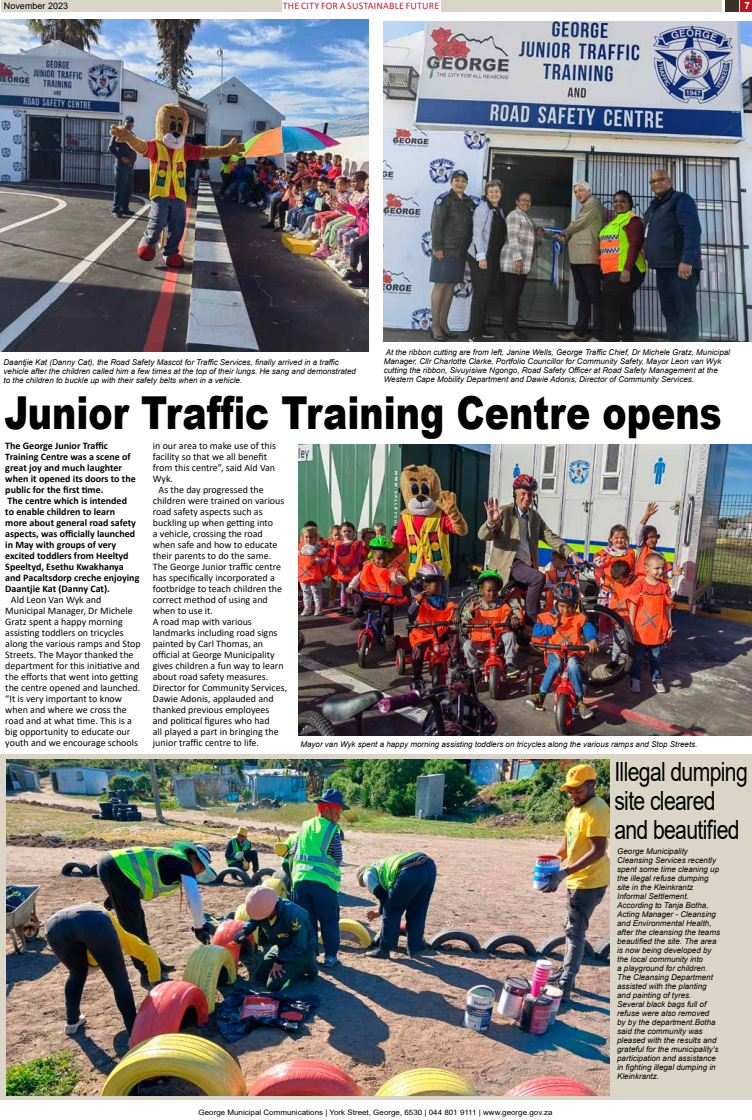
<style>
.page{position:relative;width:752px;height:1120px;background:#fff}
.page>*{position:absolute;margin:0;border:0;box-sizing:border-box;transform-origin:0 0}
.t1{font:900 45.4px "Arial";color:#000;scale:.8 1}
.t2{font:26.4px/29px "Arial";letter-spacing:-.03em;color:#000;scale:.8 1}
.t3{font:10px/11px "Calibri";color:#000}
.t4{font:700 10px/11px "Calibri";color:#000}
.t5{font:10px "Calibri";letter-spacing:.02em;color:#c61c2a}
.t6{font:700 10px "Arial";color:#fff}
.t7{font:9px "Arial";color:#000}
.t8{font:italic 8px/9px "Arial";color:#000}
.t9{font:7.4px "Arial";color:#000;scale:1.08 1}
</style>
<div class="page">
<div style="left:0;top:754px;width:751px;height:346px;background:#dbd5c7"></div>
<div style="left:441px;top:0;width:280px;height:11px;background:#dbd5c7"></div>
<div style="left:1px;top:0;width:280px;height:11px;background:#dbd5c7"></div>
<div style="left:724px;top:0;width:14px;height:11px;background:#3b3126"></div>
<div style="left:740px;top:0;width:11px;height:11px;background:#bb1420"></div>
<img style="left:6px;top:759px;width:603px;height:337px">
<img style="left:298px;top:444px;width:453px;height:292px">
<img style="left:0;top:20px;width:369px;height:332px">
<img style="left:383px;top:21px;width:368px;height:321px">
<p class="t7" style="left:4px;top:-1px;width:66px">November 2023</p>
<p class="t5" style="left:283px;top:-1px;width:100px">The City for a sustainable</p>
<p class="t5" style="left:405px;top:-1px;width:29px">future</p>
<p class="t6" style="left:744px;top:-1px;width:7px">7</p>
<p class="t8" style="left:4px;top:357px;width:354px">Daantjie Kat (Danny Cat), the Road Safety Mascot for Traffic Services, finally arrived in a traffic vehicle after the children called him a few times at the top of their lungs. He sang and demonstrated to the children to buckle up with their safety belts when in a vehicle.</p>
<p class="t8" style="left:383px;top:348px;width:347px">At the ribbon cutting are from left, Janine Wells, George Traffic Chief, Dr Michele Gratz, Municipal Manager, Cllr Charlotte Clarke, Portfolio Councillor for Community Safety, Mayor Leon van Wyk cutting the ribbon, Sivuyisiwe Ngongo, Road Safety Officer at Road Safety Management at the Western Cape Mobility Department and Dawie Adonis, Director of Community Services.</p>
<h1 class="t1" style="left:5px;top:379px;width:897px">Junior Traffic Training Centre opens</h1>
<p class="t4" style="left:5px;top:440px;width:135px">The George Junior Traffic<br>Training Centre was a scene of great joy and much laughter when it opened its doors to the public for the first time.<br>The centre which is intended<br>to enable children to learn more about general road safety aspects, was officially launched in May with groups of very excited toddlers from Heeltyd<br>Speeltyd, Esethu Kwakhanya and Pacaltsdorp creche enjoying<br>Daantjie Kat (Danny Cat).</p>
<p class="t3" style="left:5px;top:594px;width:137px;text-indent:6px">Ald Leon Van Wyk and<br>Municipal Manager, Dr Michele<br>Gratz spent a happy morning assisting toddlers on tricycles along the various ramps and Stop<br>Streets. The Mayor thanked the department for this initiative and the efforts that went into getting the centre opened and launched. “It is very important to know when and where we cross the road and at what time. This is a big opportunity to educate our youth and we encourage schools</p>
<p class="t3" style="left:153px;top:440px;width:125px">in our area to make use of this</p>
<p class="t3" style="left:153px;top:451px;width:116px">facility so that we all benefit</p>
<p class="t3" style="left:153px;top:462px;width:124px">from this centre”, said Ald Van</p>
<p class="t3" style="left:153px;top:473px;width:22px">Wyk.</p>
<p class="t3" style="left:158px;top:484px;width:107px">As the day progressed the</p>
<p class="t3" style="left:153px;top:495px;width:133px">children were trained on various</p>
<p class="t3" style="left:153px;top:506px;width:111px">road safety aspects such as</p>
<p class="t3" style="left:153px;top:517px;width:122px">buckling up when getting into</p>
<p class="t3" style="left:153px;top:528px;width:111px">a vehicle, crossing the road</p>
<p class="t3" style="left:153px;top:539px;width:126px">when safe and how to educate</p>
<p class="t3" style="left:153px;top:550px;width:120px">their parents to do the same.</p>
<p class="t3" style="left:153px;top:561px;width:130px">The George Junior traffic centre</p>
<p class="t3" style="left:153px;top:572px;width:123px">has specifically incorporated a</p>
<p class="t3" style="left:153px;top:583px;width:131px">footbridge to teach children the</p>
<p class="t3" style="left:153px;top:594px;width:116px">correct method of using and</p>
<p class="t3" style="left:153px;top:605px;width:62px">when to use it.</p>
<p class="t3" style="left:153px;top:616px;width:100px">A road map with various</p>
<p class="t3" style="left:153px;top:627px;width:126px">landmarks including road signs</p>
<p class="t3" style="left:153px;top:638px;width:112px">painted by Carl Thomas, an</p>
<p class="t3" style="left:153px;top:649px;width:123px">official at George Municipality</p>
<p class="t3" style="left:153px;top:660px;width:132px">gives children a fun way to learn</p>
<p class="t3" style="left:153px;top:671px;width:117px">about road safety measures.</p>
<p class="t3" style="left:153px;top:682px;width:136px">Director for Community Services,</p>
<p class="t3" style="left:153px;top:693px;width:122px">Dawie Adonis, applauded and</p>
<p class="t3" style="left:153px;top:704px;width:118px">thanked previous employees</p>
<p class="t3" style="left:153px;top:715px;width:118px">and political figures who had</p>
<p class="t3" style="left:153px;top:726px;width:127px">all played a part in bringing the</p>
<p class="t3" style="left:153px;top:737px;width:108px">junior traffic centre to life.</p>
<p class="t8" style="left:300px;top:739px;width:398px">Mayor van Wyk spent a happy morning assisting toddlers on tricycles along the various ramps and Stop Streets.</p>
<h2 class="t2" style="left:614px;top:756px;width:168px">Illegal dumping site cleared and beautified</h2>
<p class="t9" style="left:198px;top:1107px;width:329px">George Municipal Communications | York Street, George, 6530 | 044 801 9111 | www.george.gov.za</p>
<p class="t8" style="left:617px;top:847px;width:104px">George Municipality<br>Cleansing Services recently spent some time cleaning up the illegal refuse dumping site in the Kleinkrantz<br>Informal Settlement.<br>According to Tanja Botha,<br>Acting Manager - Cleansing and Environmental Health, after the cleansing the teams beautified the site. The area is now being developed by the local community into<br>a playground for children.<br>The Cleansing Department assisted with the planting and painting of tyres.<br>Several black bags full of refuse were also removed<br>by by the department.Botha said the community was pleased with the results and grateful for the municipality’s participation and assistance in fighting illegal dumping in<br>Kleinkrantz.</p>
</div>
